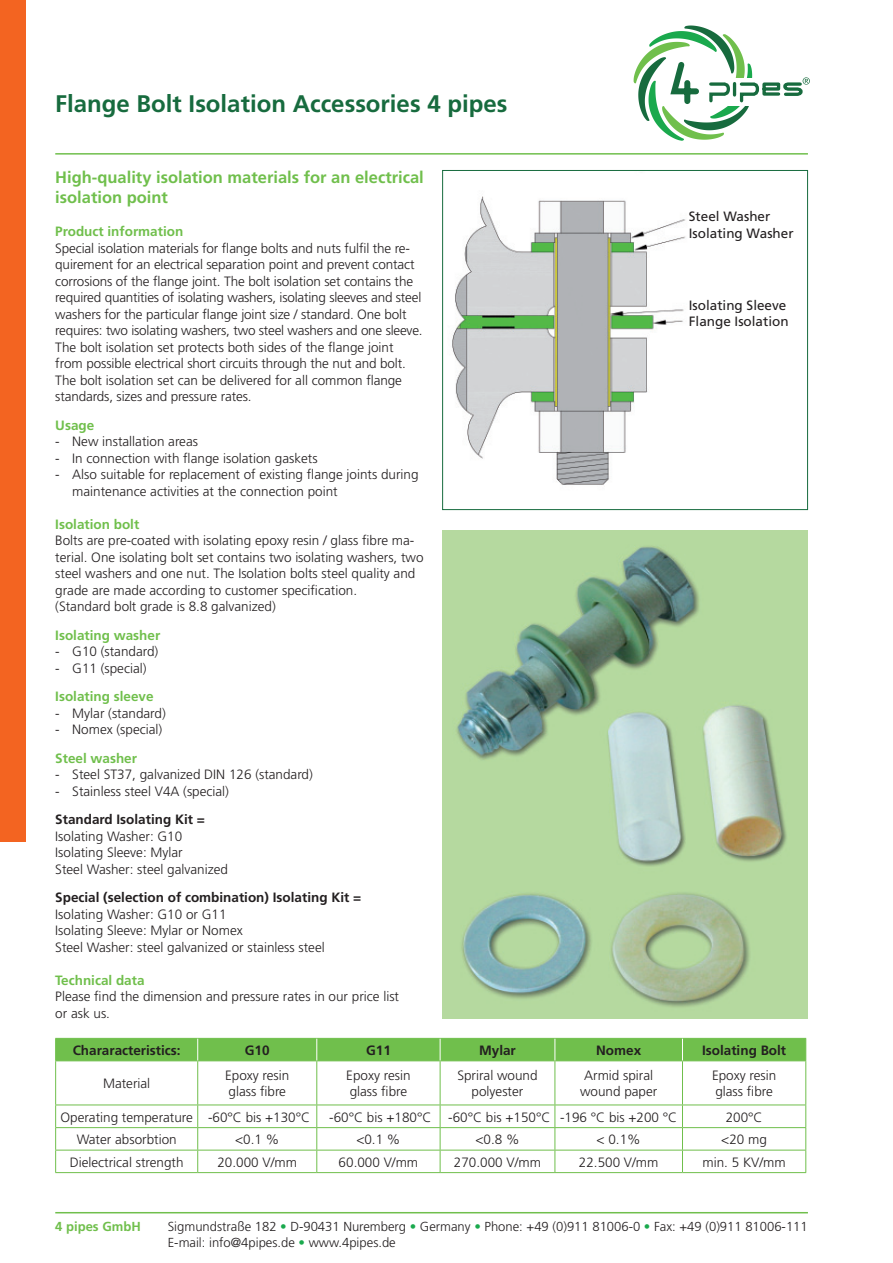
<style>
.page{position:relative;width:893px;height:1263px;background:#fff}
.page>*{position:absolute;margin:0;border:0;box-sizing:border-box;transform-origin:0 0}
.t1{font:700 24px "Frutiger";color:#176b3e}
.t2{font:700 16.5px/19.5px "Frutiger";color:#70bf4c}
.t3{font:300 13.5px/16.5px "Frutiger";color:#231f20}
.t4{font:700 13.5px "Frutiger";color:#231f20}
.t5{font:700 13.5px "Frutiger";color:#70bf4c}
.t6{font:13.5px/16.5px "Frutiger";color:#231f20}
.t7{font:300 13.05px/16.5px "Frutiger";color:#231f20}
.t8{font:700 13.05px "Frutiger";color:#70bf4c}
.s1{color:#1aa94d}
</style>
<div class="page">
<svg style="left:634px;top:26px;width:176px;height:115px"></svg>
<hr style="left:55px;top:153px;width:753px;height:2px;background:#70bf4c">
<hr style="left:55px;top:1212px;width:753px;height:1px;background:#70bf4c">
<img style="left:452px;top:196px;width:234px;height:289px">
<div style="left:442px;top:170px;width:366px;height:340px;border:1px solid #176b3e"></div>
<img style="left:442px;top:531px;width:366px;height:488px">
<hr style="left:55px;top:1061px;width:1px;height:43px;background:#70bf4c">
<hr style="left:197px;top:1061px;width:1px;height:43px;background:#70bf4c">
<hr style="left:316px;top:1061px;width:1px;height:43px;background:#70bf4c">
<hr style="left:440px;top:1061px;width:1px;height:43px;background:#70bf4c">
<hr style="left:555px;top:1061px;width:1px;height:43px;background:#70bf4c">
<hr style="left:682px;top:1061px;width:1px;height:43px;background:#70bf4c">
<hr style="left:805px;top:1061px;width:1px;height:43px;background:#70bf4c">
<hr style="left:55px;top:1104px;width:143px;height:1px;background:#70bf4c">
<hr style="left:198px;top:1104px;width:119px;height:1px;background:#70bf4c">
<hr style="left:317px;top:1104px;width:123px;height:1px;background:#70bf4c">
<hr style="left:440px;top:1104px;width:115px;height:1px;background:#70bf4c">
<hr style="left:555px;top:1104px;width:127px;height:1px;background:#70bf4c">
<hr style="left:682px;top:1104px;width:124px;height:1px;background:#70bf4c">
<hr style="left:55px;top:1127px;width:143px;height:1px;background:#70bf4c">
<hr style="left:198px;top:1127px;width:119px;height:1px;background:#70bf4c">
<hr style="left:317px;top:1127px;width:123px;height:1px;background:#70bf4c">
<hr style="left:440px;top:1127px;width:115px;height:1px;background:#70bf4c">
<hr style="left:555px;top:1127px;width:127px;height:1px;background:#70bf4c">
<hr style="left:682px;top:1127px;width:124px;height:1px;background:#70bf4c">
<hr style="left:55px;top:1150px;width:143px;height:1px;background:#70bf4c">
<svg style="left:55px;top:1105px;width:1px;height:67px"></svg>
<hr style="left:198px;top:1150px;width:119px;height:1px;background:#70bf4c">
<svg style="left:197px;top:1105px;width:1px;height:67px"></svg>
<hr style="left:317px;top:1150px;width:123px;height:1px;background:#70bf4c">
<svg style="left:316px;top:1105px;width:1px;height:67px"></svg>
<hr style="left:440px;top:1150px;width:115px;height:1px;background:#70bf4c">
<svg style="left:440px;top:1105px;width:1px;height:67px"></svg>
<hr style="left:555px;top:1150px;width:127px;height:1px;background:#70bf4c">
<svg style="left:555px;top:1105px;width:1px;height:67px"></svg>
<hr style="left:682px;top:1150px;width:124px;height:1px;background:#70bf4c">
<svg style="left:682px;top:1105px;width:1px;height:67px"></svg>
<svg style="left:805px;top:1105px;width:1px;height:67px"></svg>
<hr style="left:55px;top:1172px;width:143px;height:1px;background:#70bf4c">
<hr style="left:198px;top:1172px;width:119px;height:1px;background:#70bf4c">
<hr style="left:317px;top:1172px;width:123px;height:1px;background:#70bf4c">
<hr style="left:440px;top:1172px;width:115px;height:1px;background:#70bf4c">
<hr style="left:555px;top:1172px;width:127px;height:1px;background:#70bf4c">
<hr style="left:682px;top:1172px;width:124px;height:1px;background:#70bf4c">
<div style="left:55px;top:1038px;width:751px;height:23px;background:#70bf4c"></div>
<div style="left:0;top:0;width:26px;height:842px;background:#f36421"></div>
<h1 class="t1" style="left:55px;top:90px;width:454px">Flange Bolt Isolation Accessories 4 pipes</h1>
<p class="t2" style="left:55px;top:168px;width:370px">High-quality isolation materials for an electrical isolation point</p>
<p class="t5" style="left:55px;top:224px;width:130px">Product information</p>
<p class="t3" style="left:55px;top:240px;width:369px">Special isolation materials for flange bolts and nuts fulfil the re&shy;quirement for an electrical separation point and prevent contact corrosions of the flange joint. The bolt isolation set contains the required quantities of isolating washers, isolating sleeves and steel washers for the particular flange joint size / standard. One bolt requires: two isolating washers, two steel washers and one sleeve.<br>The bolt isolation set protects both sides of the flange joint from possible electrical short circuits through the nut and bolt.<br>The bolt isolation set can be delivered for all common flange standards, sizes and pressure rates.</p>
<p class="t5" style="left:55px;top:417px;width:41px">Usage</p>
<p class="t3" style="left:55px;top:433px;width:144px">- New installation areas</p>
<p class="t3" style="left:55px;top:450px;width:264px">- In connection with flange isolation gaskets</p>
<p class="t3" style="left:72px;top:466px;width:348px;text-indent:-17px">- Also suitable for replacement of existing flange joints during maintenance activities at the connection point</p>
<p class="t5" style="left:55px;top:516px;width:86px">Isolation bolt</p>
<p class="t3" style="left:55px;top:532px;width:370px">Bolts are pre-coated with isolating epoxy resin / glass fibre ma&shy;terial. One isolating bolt set contains two isolating washers, two steel washers and one nut. The Isolation bolts steel quality and grade are made according to customer specification.<br>(Standard bolt grade is 8.8 galvanized)</p>
<p class="t5" style="left:55px;top:627px;width:107px">Isolating washer</p>
<p class="t3" style="left:55px;top:643px;width:105px">- G10 (standard)</p>
<p class="t3" style="left:55px;top:660px;width:93px">- G11 (special)</p>
<p class="t5" style="left:55px;top:689px;width:100px">Isolating sleeve</p>
<p class="t3" style="left:55px;top:705px;width:112px">- Mylar (standard)</p>
<p class="t3" style="left:55px;top:721px;width:109px">- Nomex (special)</p>
<p class="t5" style="left:55px;top:750px;width:83px">Steel washer</p>
<p class="t3" style="left:55px;top:766px;width:259px">- Steel ST37, galvanized DIN 126 (standard)</p>
<p class="t3" style="left:55px;top:783px;width:175px">- Stainless steel V4A (special)</p>
<p class="t4" style="left:55px;top:812px;width:151px">Standard Isolating Kit =</p>
<p class="t3" style="left:55px;top:828px;width:174px">Isolating Washer: G10<br>Isolating Sleeve: Mylar<br>Steel Washer: steel galvanized</p>
<p class="t4" style="left:55px;top:890px;width:307px">Special (selection of combination) Isolating Kit =</p>
<p class="t3" style="left:55px;top:906px;width:271px">Isolating Washer: G10 or G11<br>Isolating Sleeve: Mylar or Nomex<br>Steel Washer: steel galvanized or stainless steel</p>
<p class="t5" style="left:55px;top:972px;width:91px">Technical data</p>
<p class="t3" style="left:55px;top:988px;width:345px">Please find the dimension and pressure rates in our price list or ask us.</p>
<p class="t6" style="left:689px;top:208px;width:106px">Steel Washer<br>Isolating Washer</p>
<p class="t6" style="left:689px;top:296px;width:101px">Isolating Sleeve<br>Flange Isolation</p>
<p class="t4" style="left:73px;top:1042px;width:110px">Chararacteristics:</p>
<p class="t4" style="left:245px;top:1042px;width:26px">G10</p>
<p class="t4" style="left:366px;top:1042px;width:26px">G11</p>
<p class="t4" style="left:479px;top:1042px;width:38px">Mylar</p>
<p class="t4" style="left:596px;top:1042px;width:47px">Nomex</p>
<p class="t4" style="left:702px;top:1042px;width:86px">Isolating Bolt</p>
<p class="t3" style="left:103px;top:1075px;width:49px">Material</p>
<p class="t3" style="left:225px;top:1067px;width:66px">Epoxy resin glass fibre</p>
<p class="t3" style="left:346px;top:1067px;width:66px">Epoxy resin glass fibre</p>
<p class="t3" style="left:457px;top:1067px;width:82px;text-align:center">Spriral wound polyester</p>
<p class="t3" style="left:580px;top:1067px;width:79px;text-align:center">Armid spiral wound paper</p>
<p class="t3" style="left:712px;top:1067px;width:66px">Epoxy resin glass fibre</p>
<p class="t3" style="left:60px;top:1108px;width:251px">Operating temperature -60°C bis +130°C</p>
<p class="t3" style="left:329px;top:1108px;width:350px">-60°C bis +180°C -60°C bis +150°C -196 °C bis +200 °C</p>
<p class="t3" style="left:726px;top:1108px;width:38px">200°C</p>
<p class="t3" style="left:77px;top:1131px;width:102px">Water absorbtion</p>
<p class="t3" style="left:235px;top:1131px;width:46px">&lt;0.1 %</p>
<p class="t3" style="left:356px;top:1131px;width:46px">&lt;0.1 %</p>
<p class="t3" style="left:475px;top:1131px;width:46px">&lt;0.8 %</p>
<p class="t3" style="left:597px;top:1131px;width:46px">&lt; 0.1%</p>
<p class="t3" style="left:721px;top:1131px;width:47px">&lt;20 mg</p>
<p class="t3" style="left:70px;top:1154px;width:115px">Dielectrical strength</p>
<p class="t3" style="left:217px;top:1154px;width:81px">20.000 V/mm</p>
<p class="t3" style="left:339px;top:1154px;width:81px">60.000 V/mm</p>
<p class="t3" style="left:454px;top:1154px;width:89px">270.000 V/mm</p>
<p class="t3" style="left:579px;top:1154px;width:81px">22.500 V/mm</p>
<p class="t3" style="left:702px;top:1154px;width:85px">min. 5 KV/mm</p>
<p class="t8" style="left:55px;top:1218px;width:87px">4 pipes GmbH</p>
<p class="t7" style="left:168px;top:1218px;width:641px">Sigmundstraße 182 <span class="s1">•</span> D-90431 Nuremberg <span class="s1">•</span> Germany <span class="s1">•</span> Phone: +49 (0)911 81006-0 <span class="s1">•</span> Fax: +49 (0)911 81006-111<br>E-mail: info@4pipes.de <span class="s1">•</span> www.4pipes.de</p>
</div>
